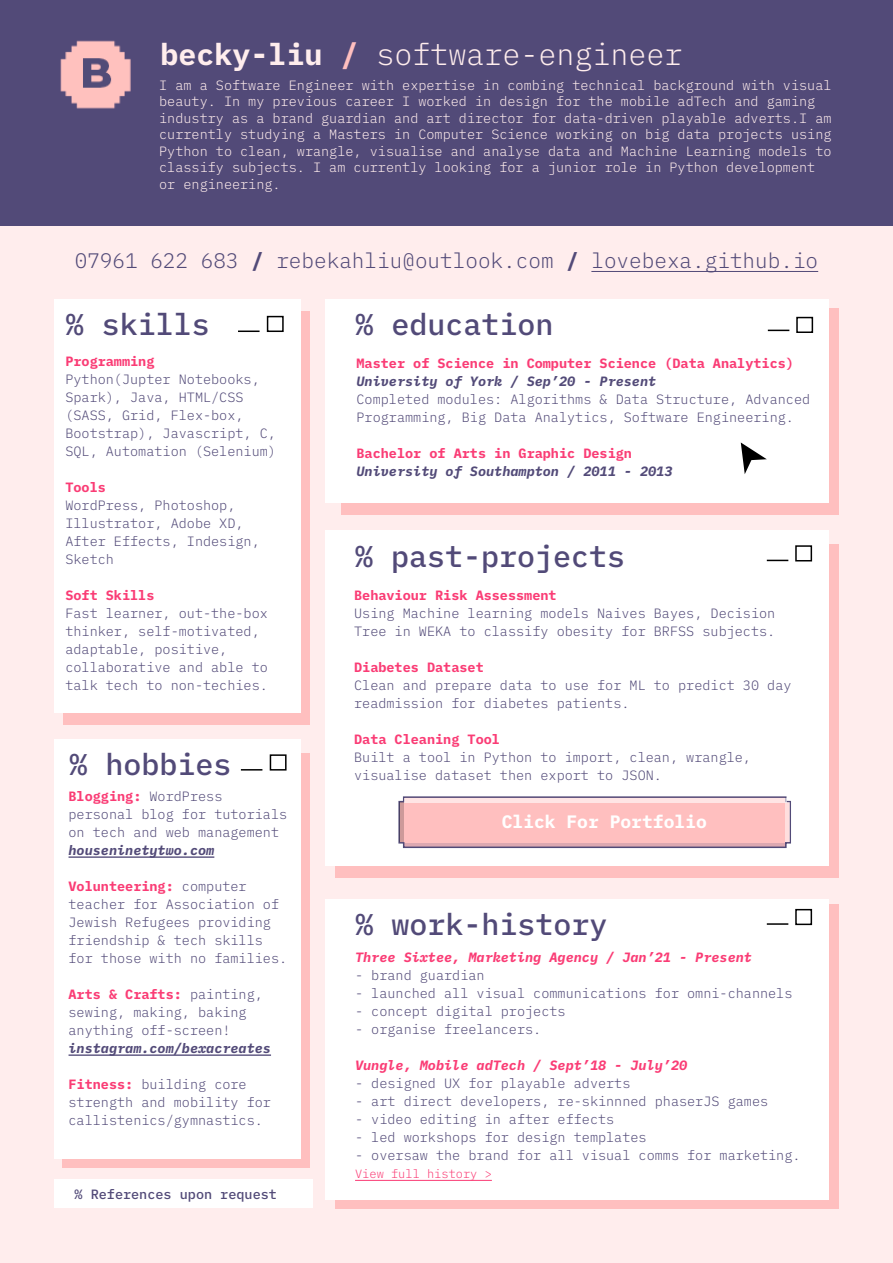
<style>
.page{position:relative;width:893px;height:1263px;background:#ffeded}
.page>*{position:absolute;margin:0;border:0;box-sizing:border-box;transform-origin:0 0}
.t1{font:500 30px "IBM Plex Mono";color:#524a78}
.t2{font:300 30px "IBM Plex Mono";color:#ffeded}
.t3{font:300 21px "IBM Plex Mono";color:#524a78}
.t4{font:700 18px "IBM Plex Mono";color:#fff}
.t5{font:300 13.5px/18px "IBM Plex Mono";color:#524a78}
.t6{font:300 13.5px/16.5px "IBM Plex Mono";color:#ffeded}
.t7{font:700 13.5px "IBM Plex Mono";color:#fa3c75}
.t8{font:italic 700 13.5px "IBM Plex Mono";color:#524a78}
.t9{font:italic 700 13.5px "IBM Plex Mono";color:#fa3c75}
.t10{font:500 13.5px "IBM Plex Mono";color:#524a78}
.t11{font:300 12px "IBM Plex Mono";color:#fa3c75}
.s1{font-weight:700}
.s2{font-weight:700;color:#ffbfbf}
.s3{font-weight:700;color:#fa3c75}
</style>
<div class="page">
<div style="left:63px;top:754px;width:247px;height:414px;background:#ffbfbf"></div>
<div style="left:55px;top:739px;width:246px;height:420px;background:#fff"></div>
<svg style="left:269px;top:754px;width:18px;height:17px"></svg>
<svg style="left:241px;top:769px;width:21px;height:1px"></svg>
<div style="left:63px;top:311px;width:246px;height:413px;background:#ffbfbf"></div>
<div style="left:54px;top:299px;width:246px;height:413px;background:#fff"></div>
<svg style="left:266px;top:315px;width:18px;height:17px"></svg>
<hr style="left:238px;top:330px;width:22px;height:2px;background:#000">
<div style="left:335px;top:544px;width:504px;height:333px;background:#ffbfbf"></div>
<div style="left:341px;top:308px;width:498px;height:206px;background:#ffbfbf"></div>
<div style="left:335px;top:904px;width:504px;height:305px;background:#ffbfbf"></div>
<div style="left:325px;top:531px;width:503px;height:335px;background:#fff"></div>
<div style="left:325px;top:299px;width:503px;height:204px;background:#fff"></div>
<div style="left:325px;top:899px;width:503px;height:300px;background:#fff"></div>
<div style="left:0;top:0;width:893px;height:225px;background:#524a78"></div>
<img style="left:60px;top:40px;width:71px;height:69px">
<hr style="left:591px;top:271px;width:227px;height:1px;background:#524a78">
<div style="left:795px;top:545px;width:17px;height:16px;border:2px solid #000"></div>
<div style="left:796px;top:317px;width:17px;height:16px;border:2px solid #000"></div>
<div style="left:795px;top:909px;width:17px;height:16px;border:2px solid #000"></div>
<svg style="left:767px;top:560px;width:21px;height:1px"></svg>
<svg style="left:768px;top:330px;width:21px;height:1px"></svg>
<hr style="left:767px;top:923px;width:21px;height:2px;background:#000">
<hr style="left:355px;top:1180px;width:137px;height:1px;background:#fa3c75">
<hr style="left:69px;top:856px;width:145px;height:2px;background:#524a78">
<hr style="left:69px;top:1054px;width:202px;height:2px;background:#524a78">
<div style="left:54px;top:1179px;width:259px;height:28px;background:#fff"></div>
<svg style="left:398px;top:796px;width:393px;height:53px;background:#f4babd"></svg>
<svg style="left:404px;top:843px;width:382px;height:4px;background:#cd9daa"></svg>
<hr style="left:404px;top:798px;width:382px;height:4px;background:#ffe5e5">
<div style="left:785px;top:802px;width:5px;height:40px;background:#ffdede"></div>
<div style="left:399px;top:802px;width:5px;height:40px;background:#cd9999"></div>
<svg style="left:741px;top:442px;width:26px;height:32px"></svg>
<h1 class="t2" style="left:160px;top:31px;width:524px"><span class="s1">becky-liu</span> <span class="s2">/</span> software-engineer</h1>
<p class="t6" style="left:159px;top:76px;width:674px">I am a Software Engineer with expertise in combing technical background with visual beauty. In my previous career I worked in design for the mobile adTech and gaming industry as a brand guardian and art director for data-driven playable adverts.I am currently studying a Masters in Computer Science working on big data projects using Python to clean, wrangle, visualise and analyse data and Machine Learning models to classify subjects. I am currently looking for a junior role in Python development or engineering.</p>
<h2 class="t3" style="left:75px;top:244px;width:745px">07961 622 683 <span class="s1">/</span> rebekahliu@outlook.com <span class="s1">/</span> lovebexa.github.io</h2>
<h1 class="t1" style="left:66px;top:301px;width:145px">% skills</h1>
<p class="t7" style="left:65px;top:351px;width:91px">Programming</p>
<p class="t5" style="left:65px;top:369px;width:212px">Python(Jupter Notebooks,<br>Spark), Java, HTML/CSS (SASS, Grid, Flex-box,<br>Bootstrap), Javascript, C,<br>SQL, Automation (Selenium)</p>
<p class="t7" style="left:65px;top:477px;width:42px">Tools</p>
<p class="t5" style="left:65px;top:495px;width:196px">WordPress, Photoshop,<br>Illustrator, Adobe XD,<br>After Effects, Indesign,<br>Sketch</p>
<p class="t7" style="left:65px;top:585px;width:91px">Soft Skills</p>
<p class="t5" style="left:65px;top:603px;width:204px">Fast learner, out-the-box thinker, self-motivated, adaptable, positive, collaborative and able to talk tech to non-techies.</p>
<h1 class="t1" style="left:69px;top:741px;width:163px">% hobbies</h1>
<p class="t5" style="left:69px;top:786px;width:220px"><span class="s3">Blogging:</span> WordPress personal blog for tutorials on tech and web management</p>
<p class="t8" style="left:69px;top:839px;width:147px">houseninetytwo.com</p>
<p class="t5" style="left:69px;top:876px;width:220px"><span class="s3">Volunteering:</span> computer teacher for Association of<br>Jewish Refugees providing friendship &amp; tech skills for those with no families.</p>
<p class="t5" style="left:69px;top:984px;width:196px"><span class="s3">Arts &amp; Crafts:</span> painting, sewing, making, baking anything off-screen!</p>
<p class="t8" style="left:69px;top:1037px;width:204px">instagram.com/bexacreates</p>
<p class="t5" style="left:69px;top:1074px;width:204px"><span class="s3">Fitness:</span> building core strength and mobility for callistenics/gymnastics.</p>
<p class="t10" style="left:75px;top:1183px;width:204px">% References upon request</p>
<h1 class="t1" style="left:355px;top:301px;width:199px">% education</h1>
<p class="t7" style="left:357px;top:353px;width:439px">Master of Science in Computer Science (Data Analytics)</p>
<p class="t8" style="left:357px;top:371px;width:301px">University of York / Sep’20 - Present</p>
<p class="t5" style="left:357px;top:389px;width:455px">Completed modules: Algorithms &amp; Data Structure, Advanced<br>Programming, Big Data Analytics, Software Engineering.</p>
<p class="t7" style="left:357px;top:443px;width:277px">Bachelor of Arts in Graphic Design</p>
<p class="t8" style="left:357px;top:461px;width:317px">University of Southampton / 2011 - 2013</p>
<h1 class="t1" style="left:355px;top:533px;width:272px">% past-projects</h1>
<p class="t7" style="left:354px;top:584px;width:204px">Behaviour Risk Assessment</p>
<p class="t5" style="left:354px;top:603px;width:423px">Using Machine learning models Naives Bayes, Decision<br>Tree in WEKA to classify obesity for BRFSS subjects.</p>
<p class="t7" style="left:354px;top:656px;width:131px">Diabetes Dataset</p>
<p class="t5" style="left:354px;top:675px;width:439px">Clean and prepare data to use for ML to predict 30 day readmission for diabetes patients.</p>
<p class="t7" style="left:354px;top:728px;width:147px">Data Cleaning Tool</p>
<p class="t5" style="left:354px;top:747px;width:398px">Built a tool in Python to import, clean, wrangle, visualise dataset then export to JSON.</p>
<h3 class="t4" style="left:502px;top:807px;width:207px">Click For Portfolio</h3>
<h1 class="t1" style="left:355px;top:901px;width:253px">% work-history</h1>
<p class="t9" style="left:355px;top:947px;width:398px">Three Sixtee, Marketing Agency / Jan’21 - Present</p>
<p class="t5" style="left:355px;top:965px;width:131px">- brand guardian</p>
<p class="t5" style="left:355px;top:983px;width:439px">- launched all visual communications for omni-channels</p>
<p class="t5" style="left:355px;top:1001px;width:212px">- concept digital projects</p>
<p class="t5" style="left:355px;top:1019px;width:188px">- organise freelancers.</p>
<p class="t9" style="left:355px;top:1055px;width:334px">Vungle, Mobile adTech / Sept’18 - July’20</p>
<p class="t5" style="left:355px;top:1073px;width:277px">- designed UX for playable adverts</p>
<p class="t5" style="left:355px;top:1091px;width:415px">- art direct developers, re-skinnned phaserJS games</p>
<p class="t5" style="left:355px;top:1109px;width:261px">- video editing in after effects</p>
<p class="t5" style="left:355px;top:1127px;width:293px">- led workshops for design templates</p>
<p class="t5" style="left:355px;top:1145px;width:447px">- oversaw the brand for all visual comms for marketing.</p>
<p class="t11" style="left:355px;top:1165px;width:138px">View full history &gt;</p>
</div>
